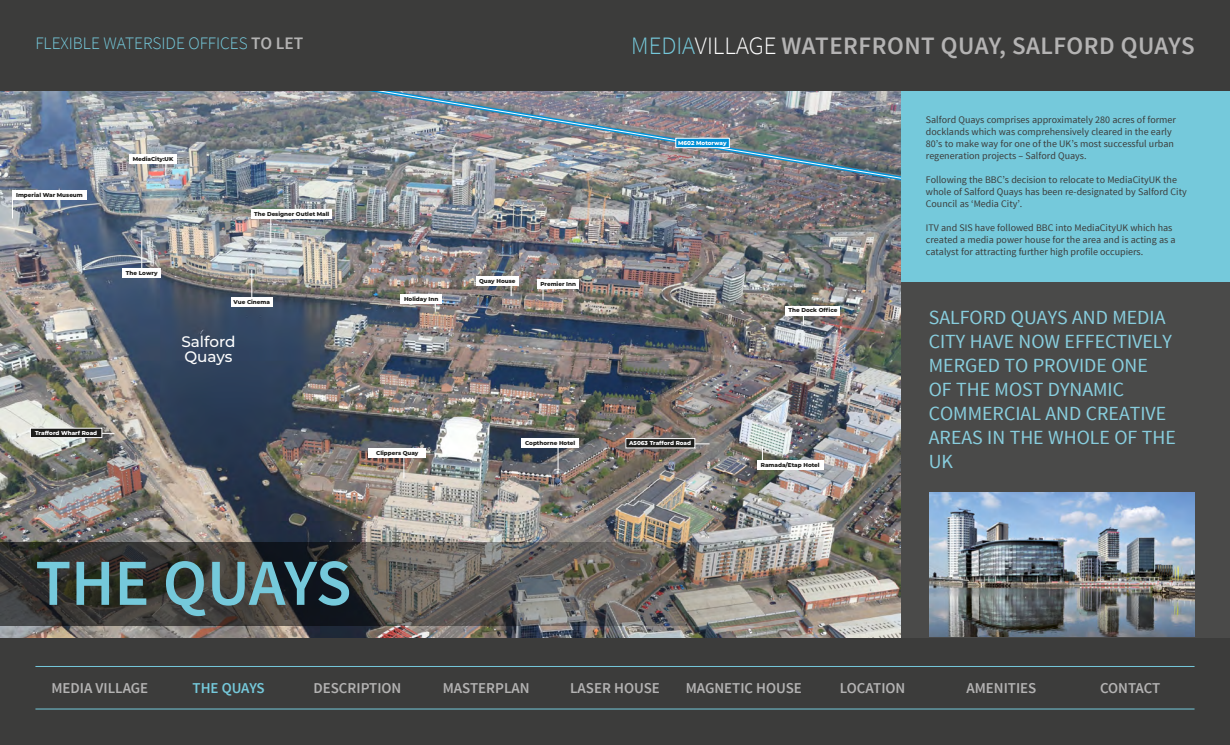
<style>
.page{position:relative;width:1230px;height:745px;background:#fff}
.page>*{position:absolute;margin:0;border:0;box-sizing:border-box;transform-origin:0 0}
.t1{font:600 65.62px "Source Sans Pro";letter-spacing:-.01em;color:#75c9db}
.t2{font:600 25px "Source Sans Pro";letter-spacing:.02em;color:#b4b3b3}
.t3{font:20px/24px "Source Sans Pro";color:#88cede}
.t4{font:300 17.5px "Source Sans Pro";color:#75c9db}
.t5{font:500 15.25px/15.2px "Montserrat";color:#fff}
.t6{font:600 15px "Source Sans Pro";color:#b4b3b3}
.t7{font:600 15px "Source Sans Pro";letter-spacing:-.01em;color:#75c9db}
.t8{font:10px/12px "Source Sans Pro";color:#3c3c3b}
.t9{font:800 5.62px "Montserrat";color:#1d1d1b}
.t10{font:800 5.62px "Montserrat";color:#fff}
.s1{font-weight:600;color:#b4b3b3}
.s2{font-weight:300;color:#75c9db}
.s3{font-weight:300;color:#fff}
</style>
<div class="page">
<div style="left:0;top:0;width:1230px;height:744px;background:#3c3c3b"></div>
<div style="left:0;top:91px;width:1230px;height:546px;background:#4a4a49"></div>
<div style="left:0;top:91px;width:1230px;height:190px;background:#75c9db"></div>
<hr style="left:35px;top:665px;width:1159px;height:1px;background:#75c9db">
<hr style="left:35px;top:708px;width:1159px;height:1px;background:#75c9db">
<img style="left:0;top:91px;width:900px;height:546px">
<img style="left:15px;top:91px;width:885px;height:92px">
<img style="left:19px;top:91px;width:881px;height:88px">
<div style="left:676px;top:138px;width:53px;height:9px;background:#008fd6"></div>
<div style="left:675px;top:138px;width:54px;height:10px;border:1px solid #fff"></div>
<div style="left:12px;top:190px;width:75px;height:9px;background:#fff"></div>
<svg style="left:12px;top:199px;width:1px;height:19px"></svg>
<div style="left:122px;top:268px;width:39px;height:9px;background:#fff"></div>
<hr style="left:141px;top:230px;width:1px;height:40px;background:#fff">
<div style="left:129px;top:154px;width:48px;height:10px;background:#fff"></div>
<svg style="left:165px;top:164px;width:1px;height:12px"></svg>
<div style="left:231px;top:297px;width:42px;height:9px;background:#fff"></div>
<svg style="left:251px;top:270px;width:1px;height:27px"></svg>
<div style="left:251px;top:209px;width:81px;height:10px;background:#fff"></div>
<svg style="left:270px;top:219px;width:1px;height:24px"></svg>
<div style="left:400px;top:294px;width:42px;height:9px;background:#fff"></div>
<div style="left:537px;top:279px;width:42px;height:10px;background:#fff"></div>
<div style="left:476px;top:276px;width:43px;height:9px;background:#fff"></div>
<div style="left:786px;top:306px;width:54px;height:9px;background:#fff"></div>
<svg style="left:102px;top:432px;width:12px;height:1px"></svg>
<div style="left:30px;top:428px;width:72px;height:9px;background:#1d1d1b"></div>
<div style="left:30px;top:427px;width:72px;height:10px;border:1px solid #fff"></div>
<svg style="left:695px;top:443px;width:14px;height:1px"></svg>
<div style="left:626px;top:438px;width:69px;height:9px;background:#1d1d1b"></div>
<div style="left:625px;top:438px;width:70px;height:10px;border:1px solid #fff"></div>
<div style="left:757px;top:460px;width:66px;height:9px;background:#fff"></div>
<svg style="left:762px;top:446px;width:1px;height:14px"></svg>
<div style="left:521px;top:438px;width:58px;height:9px;background:#fff"></div>
<svg style="left:557px;top:447px;width:1px;height:26px"></svg>
<div style="left:369px;top:448px;width:57px;height:9px;background:#fff"></div>
<svg style="left:403px;top:457px;width:1px;height:21px"></svg>
<img style="left:0;top:542px;width:900px;height:83px">
<img style="left:929px;top:492px;width:265px;height:144px">
<h3 class="t4" style="left:35px;top:32px;width:269px">FLEXIBLE WATERSIDE OFFICES <span class="s1">TO LET</span></h3>
<p class="t9" style="left:16px;top:190px;width:68px">Imperial War Museum</p>
<p class="t10" style="left:35px;top:428px;width:64px">Trafford Wharf Road</p>
<p class="t9" style="left:133px;top:155px;width:42px">MediaCity:UK</p>
<p class="t9" style="left:254px;top:209px;width:77px">The Designer Outlet Mall</p>
<p class="t9" style="left:126px;top:268px;width:33px">The Lowry</p>
<p class="t9" style="left:234px;top:297px;width:38px">Vue Cinema</p>
<h3 class="t5" style="left:181px;top:333px;width:56px">Salford<br>Quays</h3>
<p class="t9" style="left:404px;top:294px;width:36px">Holiday Inn</p>
<p class="t9" style="left:479px;top:276px;width:38px">Quay House</p>
<p class="t9" style="left:540px;top:280px;width:37px">Premier Inn</p>
<p class="t9" style="left:376px;top:448px;width:44px">Clippers Quay</p>
<p class="t9" style="left:525px;top:438px;width:52px">Copthorne Hotel</p>
<h1 class="t1" style="left:35px;top:541px;width:317px">THE QUAYS</h1>
<h2 class="t2" style="left:631px;top:30px;width:565px"><span class="s2">MEDIA</span><span class="s3">VILLAGE</span> WATERFRONT QUAY, SALFORD QUAYS</h2>
<p class="t10" style="left:678px;top:138px;width:50px">M602 Motorway</p>
<p class="t10" style="left:629px;top:438px;width:63px">A5063 Trafford Road</p>
<p class="t9" style="left:788px;top:306px;width:50px">The Dock Office</p>
<p class="t9" style="left:761px;top:460px;width:60px">Ramada/Etap Hotel</p>
<p class="t8" style="left:926px;top:114px;width:252px">Salford Quays comprises approximately 280 acres of former docklands which was comprehensively cleared in the early 80’s to make way for one of the UK’s most successful urban regeneration projects – Salford Quays.</p>
<p class="t8" style="left:926px;top:174px;width:262px">Following the BBC’s decision to relocate to MediaCityUK the whole of Salford Quays has been re-designated by Salford City<br>Council as ‘Media City’.</p>
<p class="t8" style="left:926px;top:222px;width:251px">ITV and SIS have followed BBC into MediaCityUK which has created a media power house for the area and is acting as a catalyst for attracting further high profile occupiers.</p>
<h3 class="t3" style="left:928px;top:305px;width:249px">SALFORD QUAYS AND MEDIA<br>CITY HAVE NOW EFFECTIVELY<br>MERGED TO PROVIDE ONE<br>OF THE MOST DYNAMIC<br>COMMERCIAL AND CREATIVE<br>AREAS IN THE WHOLE OF THE<br>UK</h3>
<h3 class="t6" style="left:51px;top:678px;width:98px">MEDIA VILLAGE</h3>
<h3 class="t7" style="left:192px;top:678px;width:74px">THE QUAYS</h3>
<h3 class="t6" style="left:313px;top:678px;width:89px">DESCRIPTION</h3>
<h3 class="t6" style="left:443px;top:678px;width:88px">MASTERPLAN</h3>
<h3 class="t6" style="left:570px;top:678px;width:91px">LASER HOUSE</h3>
<h3 class="t6" style="left:685px;top:678px;width:118px">MAGNETIC HOUSE</h3>
<h3 class="t6" style="left:840px;top:678px;width:67px">LOCATION</h3>
<h3 class="t6" style="left:966px;top:678px;width:71px">AMENITIES</h3>
<h3 class="t6" style="left:1100px;top:678px;width:62px">CONTACT</h3>
</div>
